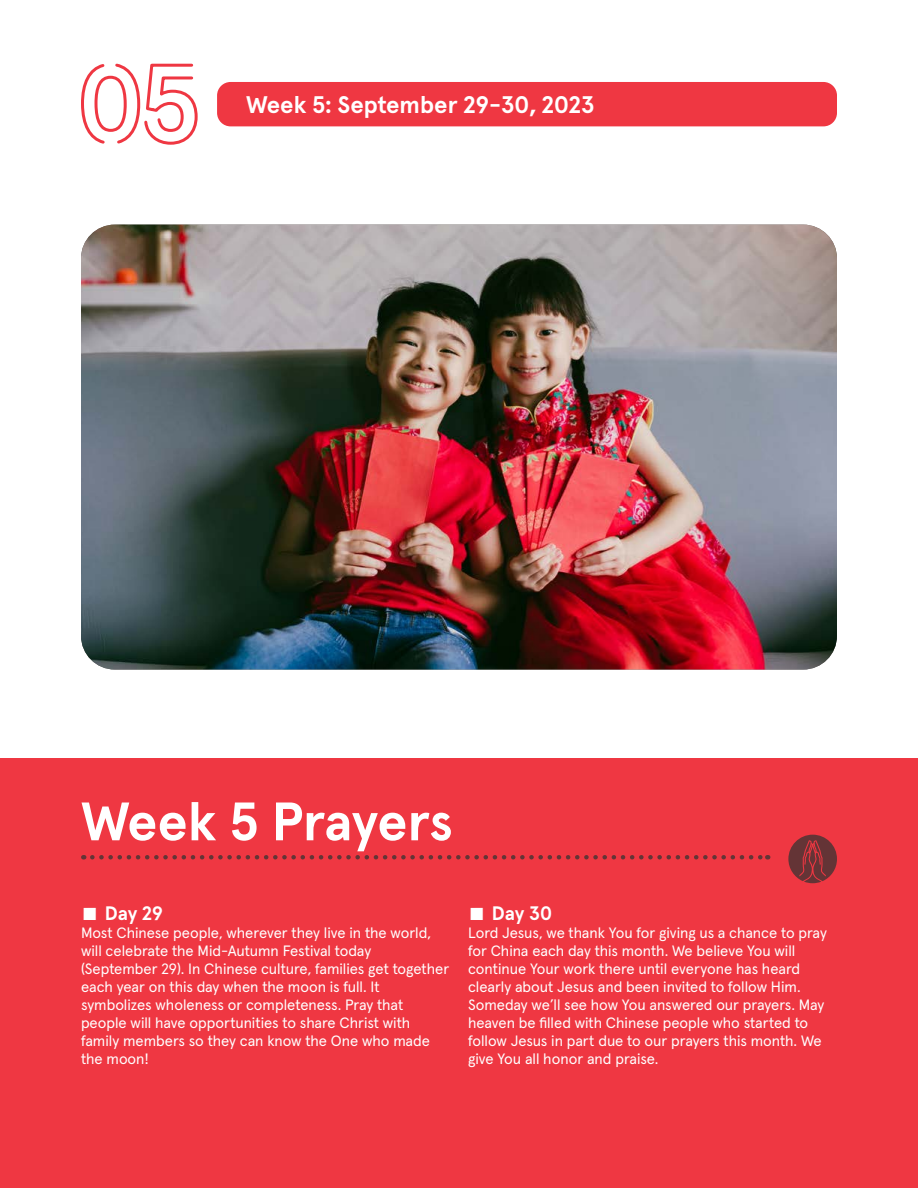
<style>
.page{position:relative;width:918px;height:1188px;background:#fff}
.page>*{position:absolute;margin:0;border:0;box-sizing:border-box;transform-origin:0 0}
.t1{font:700 54px "Apercu Pro";letter-spacing:-.02em;color:#fff}
.t2{font:700 24px "Apercu Pro";color:#fff}
.t3{font:700 19.5px "Apercu Pro";color:#fff}
.t4{font:15px/18px "Apercu Pro";color:#fff}
</style>
<div class="page">
<div style="left:217px;top:82px;width:620px;height:44px;background:#ef3742;border-radius:14px"></div>
<svg style="left:82px;top:63px;width:116px;height:82px"></svg>
<img style="left:81px;top:225px;width:756px;height:445px">
<div style="left:0;top:758px;width:918px;height:430px;background:#ef3742"></div>
<svg style="left:92px;top:855px;width:676px;height:5px"></svg>
<svg style="left:788px;top:835px;width:49px;height:48px"></svg>
<h2 class="t2" style="left:246px;top:86px;width:350px">Week 5: September 29-30, 2023</h2>
<h1 class="t1" style="left:81px;top:779px;width:374px">Week 5 Prayers</h1>
<h3 class="t3" style="left:81px;top:898px;width:84px">■ Day 29</h3>
<p class="t4" style="left:81px;top:922px;width:370px">Most Chinese people, wherever they live in the world, will celebrate the Mid-Autumn Festival today (September 29). In Chinese culture, families get together each year on this day when the moon is full. It symbolizes wholeness or completeness. Pray that people will have opportunities to share Christ with family members so they can know the One who made the moon!</p>
<h3 class="t3" style="left:468px;top:898px;width:86px">■ Day 30</h3>
<p class="t4" style="left:468px;top:922px;width:360px">Lord Jesus, we thank You for giving us a chance to pray for China each day this month. We believe You will continue Your work there until everyone has heard clearly about Jesus and been invited to follow Him.<br>Someday we’ll see how You answered our prayers. May heaven be filled with Chinese people who started to follow Jesus in part due to our prayers this month. We give You all honor and praise.</p>
</div>
